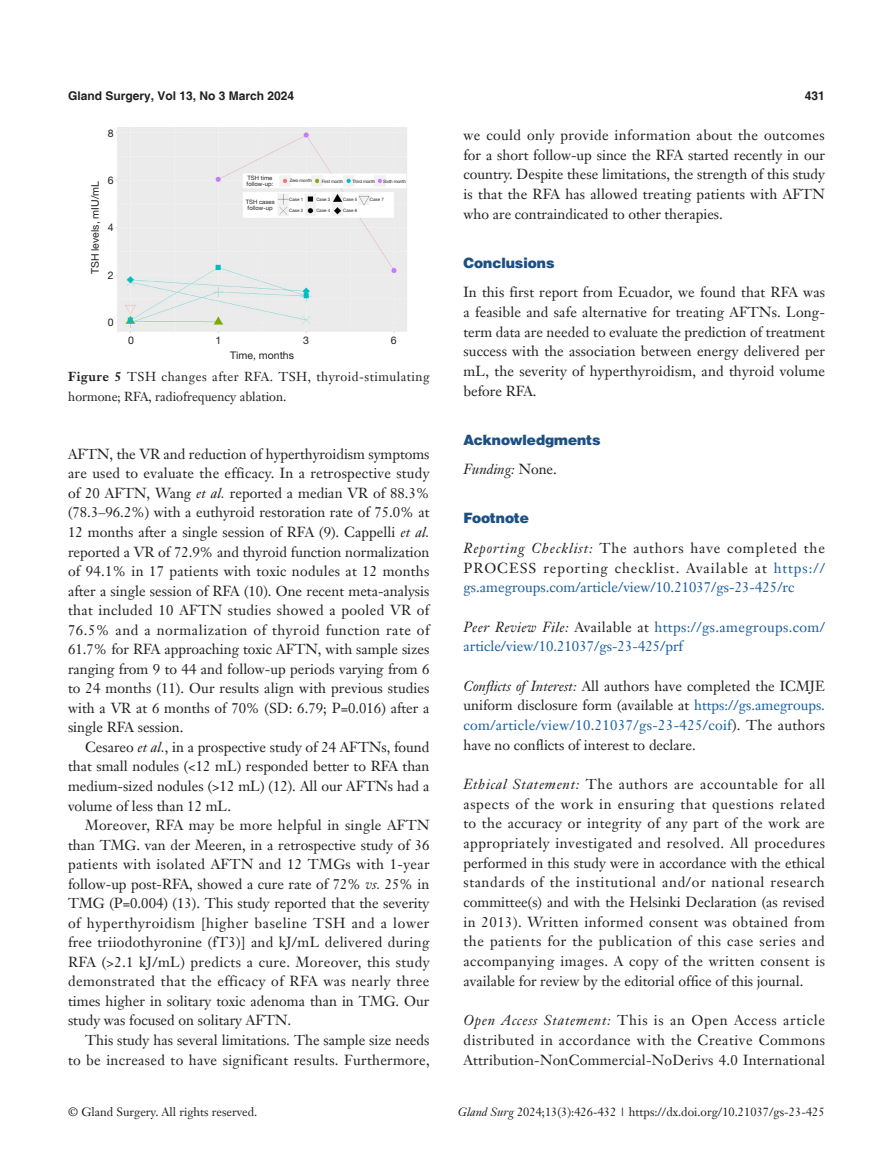
<style>
.page{position:relative;width:893px;height:1170px;background:#fff}
.page>*{position:absolute;margin:0;border:0;box-sizing:border-box;transform-origin:0 0}
._1ji-6_5{font:14.25px/19.5px "Janson Text LT";color:#231f20;text-align:justify}
.B-zhengwen{font:14.25px/19.6px "Janson Text LT";letter-spacing:.015em;color:#231f20;text-align:justify}
._1ji-6_5-2{font:14.25px/19.5px "Janson Text LT";letter-spacing:.02em;color:#231f20;text-align:right}
.t1{font:14.25px/19.6px "Janson Text LT";letter-spacing:.025em;color:#175d9e}
._1ji-6_5-3{font:900 14.25px "Helvetica";color:#1c5085}
.t2{font:italic 14.25px "Janson Text LT";color:#231f20}
.t3{font:12.75px/19.5px "Janson Text LT";letter-spacing:.035em;color:#231f20}
.t4{font:12px "Janson Text LT";color:#231f20}
.t5{font:700 12px "Helvetica";color:#231f20}
.t6{font:10.5px "Helvetica Neue LT Pro";color:#231f20}
.t7{font:6px/6px "Helvetica Neue LT Pro";color:#231f20}
.t8{font:4.5px "Helvetica Neue LT Pro";letter-spacing:-.03em;color:#231f20}
.s1{font-weight:700}
.s2{font-style:italic}
.s3{font-style:normal}
.s4{color:#175d9e}
.s5{font-style:italic;color:#231f20}
.s6{color:#231f20}
</style>
<div class="page">
<img style="left:116px;top:128px;width:291px;height:205px">
<p class="t5" style="left:68px;top:88px;width:228px">Gland Surgery, Vol 13, No 3 March 2024</p>
<p class="t5" style="left:805px;top:88px;width:22px">431</p>
<p class="t6" style="left:108px;top:126px;width:7px">8</p>
<p class="t6" style="left:108px;top:174px;width:7px">6</p>
<p class="t6" style="left:108px;top:221px;width:7px">4</p>
<p class="t6" style="left:108px;top:268px;width:7px">2</p>
<p class="t6" style="left:108px;top:316px;width:7px">0</p>
<p class="t6" style="left:89px;top:274px;width:95px;rotate:-90deg">TSH levels, mIU/mL</p>
<p class="t7" style="left:247px;top:174px;width:28px">TSH time follow-up:</p>
<p class="t7" style="left:246px;top:198px;width:30px;text-align:center">TSH cases follow-up</p>
<p class="t8" style="left:290px;top:178px;width:24px">Zero month</p>
<p class="t8" style="left:322px;top:178px;width:23px">First month</p>
<p class="t8" style="left:352px;top:178px;width:24px">Third month</p>
<p class="t8" style="left:383px;top:178px;width:24px">Sixth month</p>
<p class="t8" style="left:316px;top:207px;width:16px">Case 4</p>
<p class="t8" style="left:343px;top:207px;width:16px">Case 6</p>
<p class="t8" style="left:289px;top:196px;width:16px">Case 1</p>
<p class="t8" style="left:316px;top:196px;width:16px">Case 3</p>
<p class="t8" style="left:343px;top:196px;width:16px">Case 5</p>
<p class="t8" style="left:370px;top:196px;width:16px">Case 7</p>
<p class="t8" style="left:289px;top:207px;width:16px">Case 2</p>
<p class="t6" style="left:128px;top:334px;width:7px">0</p>
<p class="t6" style="left:216px;top:334px;width:7px">1</p>
<p class="t6" style="left:303px;top:334px;width:7px">3</p>
<p class="t6" style="left:391px;top:334px;width:7px">6</p>
<p class="t6" style="left:230px;top:348px;width:66px">Time, months</p>
<p class="t3" style="left:68px;top:367px;width:363px"><span class="s1">Figure 5</span> TSH changes after RFA. TSH, thyroid-stimulating hormone; RFA, radiofrequency ablation.</p>
<p class="_1ji-6_5" style="left:68px;top:444px;width:363px">AFTN, the VR and reduction of hyperthyroidism symptoms are used to evaluate the efficacy. In a retrospective study of 20 AFTN, Wang <span class="s2">et al.</span> reported a median VR of 88.3% (78.3–96.2%) with a euthyroid restoration rate of 75.0% at 12 months after a single session of RFA (9). Cappelli <span class="s2">et al. </span>reported a VR of 72.9% and thyroid function normalization of 94.1% in 17 patients with toxic nodules at 12 months after a single session of RFA (10). One recent meta-analysis that included 10 AFTN studies showed a pooled VR of 76.5% and a normalization of thyroid function rate of 61.7% for RFA approaching toxic AFTN, with sample sizes ranging from 9 to 44 and follow-up periods varying from 6 to 24 months (11). Our results align with previous studies with a VR at 6 months of 70% (SD: 6.79; P=0.016) after a single RFA session.</p>
<p class="_1ji-6_5" style="left:68px;top:737px;width:363px;text-indent:17px">Cesareo <span class="s2">et al.</span>, in a prospective study of 24 AFTNs, found that small nodules (&lt;12 mL) responded better to RFA than medium-sized nodules (&gt;12 mL) (12). All our AFTNs had a volume of less than 12 mL.</p>
<p class="_1ji-6_5" style="left:68px;top:815px;width:363px;text-indent:17px">Moreover, RFA may be more helpful in single AFTN than TMG. van der Meeren, in a retrospective study of 36 patients with isolated AFTN and 12 TMGs with 1-year follow-up post-RFA, showed a cure rate of 72% <span class="s2">vs.</span> 25% in TMG (P=0.004) (13). This study reported that the severity of hyperthyroidism [higher baseline TSH and a lower free triiodothyronine (fT3)] and kJ/mL delivered during RFA (&gt;2.1 kJ/mL) predicts a cure. Moreover, this study demonstrated that the efficacy of RFA was nearly three times higher in solitary toxic adenoma than in TMG. Our study was focused on solitary AFTN.</p>
<p class="_1ji-6_5-2" style="left:68px;top:1030px;width:363px">This study has several limitations. The sample size needs<br>to be increased to have significant results. Furthermore,</p>
<p class="_1ji-6_5" style="left:463px;top:125px;width:363px">we could only provide information about the outcomes for a short follow-up since the RFA started recently in our country. Despite these limitations, the strength of this study is that the RFA has allowed treating patients with AFTN who are contraindicated to other therapies.</p>
<p class="_1ji-6_5-3" style="left:463px;top:253px;width:92px">Conclusions</p>
<p class="_1ji-6_5" style="left:463px;top:282px;width:363px">In this first report from Ecuador, we found that RFA was a feasible and safe alternative for treating AFTNs. Long&shy;term data are needed to evaluate the prediction of treatment success with the association between energy delivered per mL, the severity of hyperthyroidism, and thyroid volume before RFA.</p>
<p class="_1ji-6_5-3" style="left:463px;top:430px;width:139px">Acknowledgments</p>
<p class="t2" style="left:463px;top:460px;width:95px">Funding: <span class="s3">None.</span></p>
<p class="_1ji-6_5-3" style="left:463px;top:509px;width:67px">Footnote</p>
<p class="_1ji-6_5" style="left:463px;top:538px;width:363px"><span class="s2">Reporting Checklist:</span> The authors have completed the PROCESS reporting checklist. Available at <span class="s4">https:// gs.amegroups.com/article/view/10.21037/gs-23-425/rc</span></p>
<p class="t1" style="left:463px;top:616px;width:363px"><span class="s5">Peer Review File:</span> <span class="s6">Available at</span> https://gs.amegroups.com/ article/view/10.21037/gs-23-425/prf</p>
<p class="_1ji-6_5" style="left:463px;top:675px;width:363px"><span class="s2">Conflicts of Interest:</span> All authors have completed the ICMJE uniform disclosure form (available at <span class="s4">https://gs.amegroups. com/article/view/10.21037/gs-23-425/coif</span>). The authors have no conflicts of interest to declare.</p>
<p class="_1ji-6_5" style="left:463px;top:774px;width:363px"><span class="s2">Ethical Statement:</span> The authors are accountable for all aspects of the work in ensuring that questions related to the accuracy or integrity of any part of the work are appropriately investigated and resolved. All procedures performed in this study were in accordance with the ethical standards of the institutional and/or national research committee(s) and with the Helsinki Declaration (as revised in 2013). Written informed consent was obtained from the patients for the publication of this case series and accompanying images. A copy of the written consent is available for review by the editorial office of this journal.</p>
<p class="B-zhengwen" style="left:463px;top:1010px;width:363px"><span class="s2">Open Access Statement:</span> This is an Open Access article distributed in accordance with the Creative Commons Attribution-NonCommercial-NoDerivs 4.0 International</p>
<p class="t4" style="left:68px;top:1104px;width:191px">© Gland Surgery. All rights reserved.</p>
<p class="t4" style="left:458px;top:1104px;width:368px"><span class="s2">Gland Surg</span> 2024;13(3):426-432 | https://dx.doi.org/10.21037/gs-23-425</p>
</div>
